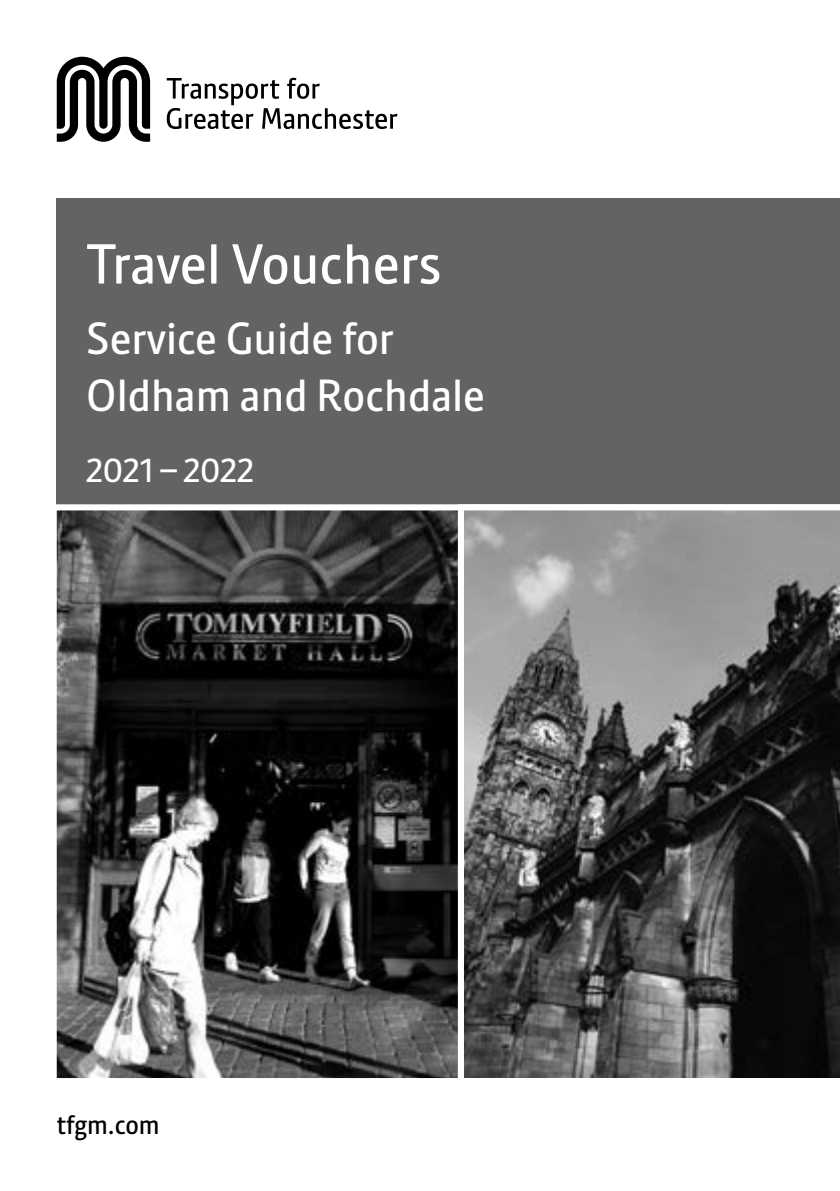
<style>
.page{position:relative;width:840px;height:1191px;background:#fff}
.page>*{position:absolute;margin:0;border:0;box-sizing:border-box;transform-origin:0 0}
.t1{font:55px "Pantograph Sans";color:#fff}
.t2{font:44px/56.6px "Pantograph Sans";color:#fff}
.t3{font:33px "Pantograph Sans";color:#fff}
.t4{font:26px "Pantograph Sans";color:#000}
</style>
<div class="page">
<svg style="left:57px;top:57px;width:340px;height:85px"></svg>
<div style="left:57px;top:198px;width:782px;height:879px;background:#646363"></div>
<svg style="left:56px;top:501px;width:398px;height:577px"></svg>
<svg style="left:454px;top:504px;width:385px;height:574px"></svg>
<p class="t1" style="left:86px;top:231px;width:356px">Travel Vouchers</p>
<p class="t2" style="left:86px;top:310px;width:400px">Service Guide for<br>Oldham and Rochdale</p>
<p class="t3" style="left:86px;top:450px;width:169px">2021 – 2022</p>
<p class="t4" style="left:57px;top:1109px;width:104px">tfgm.com</p>
</div>
